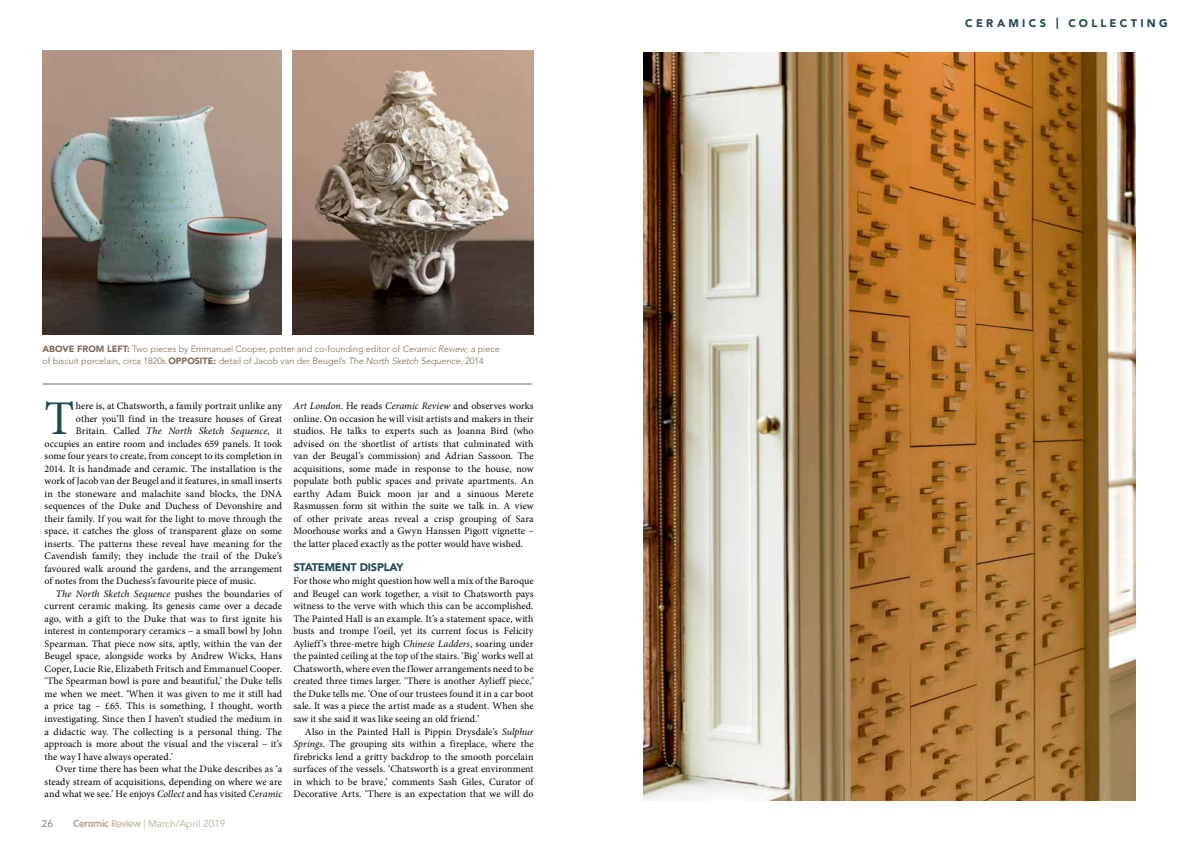
<style>
.page{position:relative;width:1191px;height:851px;background:#fff}
.page>*{position:absolute;margin:0;border:0;box-sizing:border-box;transform-origin:0 0}
.t1{font:48.5px "Minion Pro";color:#204859}
.t2{font:900 11px "Avenir LT Std";letter-spacing:.285em;color:#204859}
.t3{font:900 11px "Avenir LT Std";letter-spacing:-.015em;color:#204859}
.t4{font:10px/12.5px "Minion Pro";letter-spacing:.005em;color:#000;text-align:justify}
.t5{font:italic 10px "Minion Pro";letter-spacing:.01em;color:#000}
.t6{font:10px "Avenir LT Std";color:#b9ab96}
.t7{font:10px "Avenir LT Std";color:#7c6a55}
.t8{font:300 9px/12px "Avenir LT Std";color:#7c6a55}
.s1{font-weight:900}
.s2{font-style:italic}
.s3{font-style:normal}
.s4{font-family:"VAG Rounded";font-weight:700}
.s5{font-family:"VAG Rounded";font-weight:300}
.s6{font-weight:300}
</style>
<div class="page">
<img style="left:644px;top:53px;width:491px;height:747px">
<img style="left:293px;top:51px;width:240px;height:283px">
<img style="left:43px;top:51px;width:238px;height:283px">
<hr style="left:43px;top:383px;width:489px;height:1px;background:#7c6a55">
<p class="t8" style="left:43px;top:343px;width:459px"><span class="s1">ABOVE FROM LEFT:</span> Two pieces by Emmanuel Cooper, potter and co-founding editor of <span class="s2">Ceramic Review;</span> a piece of biscuit porcelain, circa 1820s <span class="s1">OPPOSITE:</span> detail of Jacob van der Beugel’s <span class="s2">The North Sketch Sequence</span>, 2014</p>
<h1 class="t1" style="left:45px;top:386px;width:31px">T</h1>
<p class="t4" style="left:76px;top:400px;width:208px">here is, at Chatsworth, a family portrait unlike any</p>
<p class="t4" style="left:76px;top:412px;width:208px">other you’ll find in the treasure houses of Great</p>
<p class="t5" style="left:76px;top:424px;width:208px"><span class="s3">Britain. Called</span> The North Sketch Sequence<span class="s3">, it</span></p>
<p class="t4" style="left:45px;top:437px;width:239px">occupies an entire room and includes 659 panels. It took</p>
<p class="t4" style="left:45px;top:450px;width:239px">some four years to create, from concept to its completion in</p>
<p class="t4" style="left:45px;top:462px;width:239px">2014. It is handmade and ceramic. The installation is the</p>
<p class="t4" style="left:45px;top:475px;width:239px">work of Jacob van der Beugel and it features, in small inserts</p>
<p class="t4" style="left:45px;top:487px;width:239px">in the stoneware and malachite sand blocks, the DNA</p>
<p class="t4" style="left:45px;top:500px;width:239px">sequences of the Duke and Duchess of Devonshire and</p>
<p class="t4" style="left:45px;top:512px;width:239px">their family. If you wait for the light to move through the</p>
<p class="t4" style="left:45px;top:525px;width:239px">space, it catches the gloss of transparent glaze on some</p>
<p class="t4" style="left:45px;top:537px;width:239px">inserts. The patterns these reveal have meaning for the</p>
<p class="t4" style="left:45px;top:550px;width:239px">Cavendish family; they include the trail of the Duke’s</p>
<p class="t4" style="left:45px;top:562px;width:239px">favoured walk around the gardens, and the arrangement</p>
<p class="t4" style="left:45px;top:575px;width:213px">of notes from the Duchess’s favourite piece of music.</p>
<p class="t5" style="left:56px;top:586px;width:228px">The North Sketch Sequence <span class="s3">pushes the boundaries of</span></p>
<p class="t4" style="left:45px;top:600px;width:239px">current ceramic making. Its genesis came over a decade</p>
<p class="t4" style="left:45px;top:612px;width:239px">ago, with a gift to the Duke that was to first ignite his</p>
<p class="t4" style="left:45px;top:625px;width:239px">interest in contemporary ceramics – a small bowl by John</p>
<p class="t4" style="left:45px;top:637px;width:239px">Spearman. That piece now sits, aptly, within the van der</p>
<p class="t4" style="left:45px;top:650px;width:239px">Beugel space, alongside works by Andrew Wicks, Hans</p>
<p class="t4" style="left:45px;top:662px;width:239px">Coper, Lucie Rie, Elizabeth Fritsch and Emmanuel Cooper.</p>
<p class="t4" style="left:45px;top:675px;width:239px">‘The Spearman bowl is pure and beautiful,’ the Duke tells</p>
<p class="t4" style="left:45px;top:687px;width:239px">me when we meet. ‘When it was given to me it still had</p>
<p class="t4" style="left:45px;top:700px;width:239px">a price tag – £65. This is something, I thought, worth</p>
<p class="t4" style="left:45px;top:712px;width:239px">investigating. Since then I haven’t studied the medium in</p>
<p class="t4" style="left:45px;top:725px;width:239px">a didactic way. The collecting is a personal thing. The</p>
<p class="t4" style="left:45px;top:737px;width:239px">approach is more about the visual and the visceral – it’s</p>
<p class="t4" style="left:45px;top:750px;width:130px">the way I have always operated.’</p>
<p class="t4" style="left:56px;top:762px;width:228px">Over time there has been what the Duke describes as ‘a</p>
<p class="t4" style="left:45px;top:775px;width:239px">steady stream of acquisitions, depending on where we are</p>
<p class="t4" style="left:45px;top:787px;width:239px">and what we see.’ He enjoys <span class="s2">Collect</span> and has visited <span class="s2">Ceramic</span></p>
<p class="t7" style="left:42px;top:817px;width:13px">26</p>
<p class="t6" style="left:73px;top:817px;width:154px"><span class="s4">Ceramic</span> <span class="s5">Review</span> <span class="s6">|</span> March/April 2019</p>
<p class="t4" style="left:293px;top:400px;width:242px"><span class="s2">Art London</span>. He reads <span class="s2">Ceramic Review</span> and observes works online. On occasion he will visit artists and makers in their studios. He talks to experts such as Joanna Bird (who advised on the shortlist of artists that culminated with van der Beugal’s commission) and Adrian Sassoon. The acquisitions, some made in response to the house, now populate both public spaces and private apartments. An earthy Adam Buick moon jar and a sinuous Merete Rasmussen form sit within the suite we talk in. A view of other private areas reveal a crisp grouping of Sara Moorhouse works and a Gwyn Hanssen Pigott vignette – the latter placed exactly as the potter would have wished.</p>
<p class="t3" style="left:293px;top:560px;width:112px">STATEMENT DISPLAY</p>
<p class="t4" style="left:293px;top:575px;width:242px">For those who might question how well a mix of the Baroque and Beugel can work together, a visit to Chatsworth pays witness to the verve with which this can be accomplished.<br>The Painted Hall is an example. It’s a statement space, with busts and trompe l’oeil, yet its current focus is Felicity Aylieff’s three-metre high <span class="s2">Chinese Ladders</span>, soaring under the painted ceiling at the top of the stairs. ‘Big’ works well at Chatsworth, where even the flower arrangements need to be created three times larger. ‘There is another Aylieff piece,’ the Duke tells me. ‘One of our trustees found it in a car boot sale. It was a piece the artist made as a student. When she saw it she said it was like seeing an old friend.’</p>
<p class="t4" style="left:293px;top:725px;width:242px;text-indent:11px">Also in the Painted Hall is Pippin Drysdale’s <span class="s2">Sulphur Springs</span>. The grouping sits within a fireplace, where the firebricks lend a gritty backdrop to the smooth porcelain surfaces of the vessels. ‘Chatsworth is a great environment in which to be brave,’ comments Sash Giles, Curator of Decorative Arts. ‘There is an expectation that we will do</p>
<p class="t2" style="left:965px;top:16px;width:204px">CERAMICS | COLLECTING</p>
</div>
